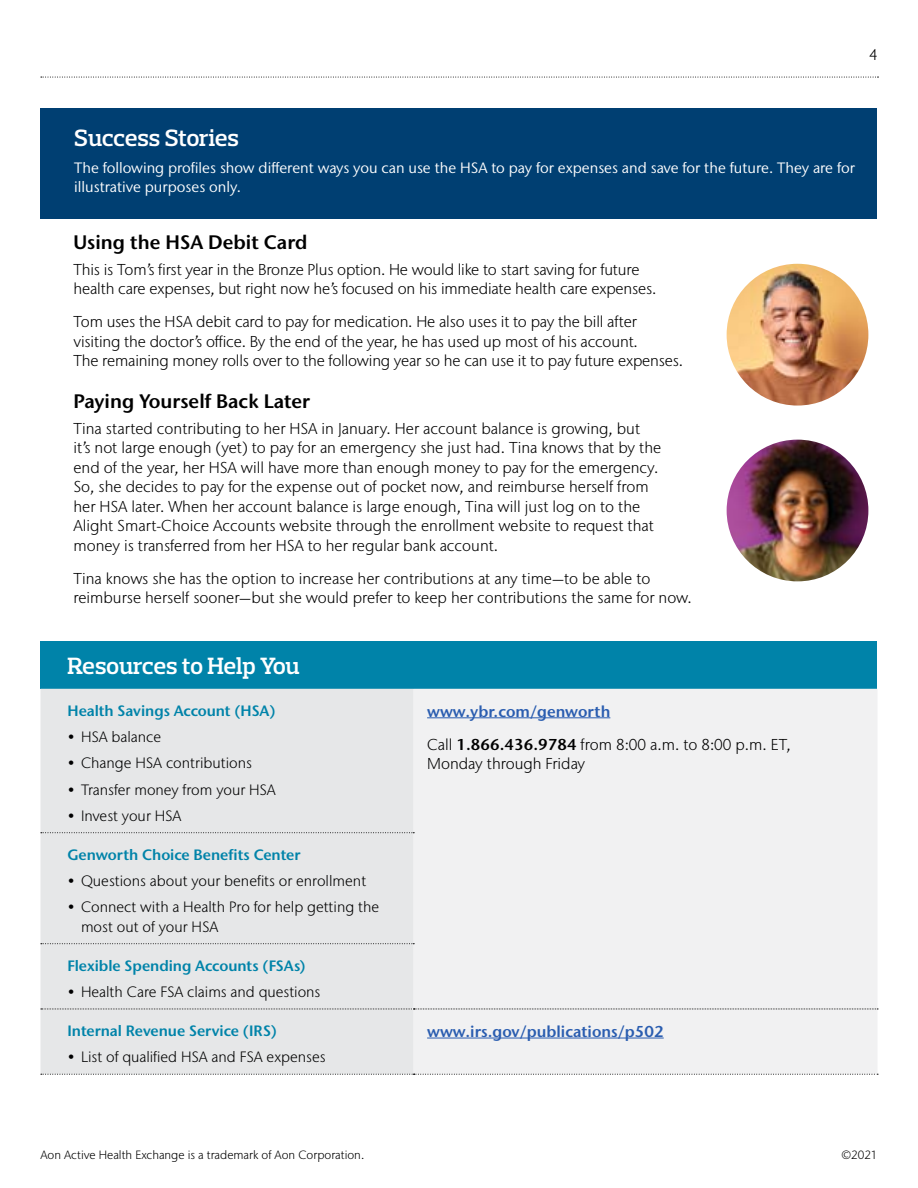
<style>
.page{position:relative;width:918px;height:1188px;background:#fff}
.page>*{position:absolute;margin:0;border:0;box-sizing:border-box;transform-origin:0 0}
.t1{font:600 24px "Prelo Slab";letter-spacing:-.01em;color:#fff}
.t2{font:600 19.5px "Stone Sans IIITC Pro";color:#000}
.t3{font:300 15.75px/19.5px "Stone Sans IIITC Pro";color:#000}
.t4{font:600 15.75px "Stone Sans IIITC Pro";color:#2a5db0}
.t5{font:300 15px/19.5px "Stone Sans IIITC Pro";color:#000}
.t6{font:15px/19.5px "Stone Sans IIITC Pro";color:#fff}
.t7{font:600 15px "Stone Sans IIITC Pro";letter-spacing:-.005em;color:#0083a9}
.t8{font:300 12px "Stone Sans IIITC Pro";color:#000}
.s1{font-weight:600;color:#2a5db0}
.s2{font-weight:600}
</style>
<div class="page">
<svg style="left:41px;top:77px;width:838px;height:1px"></svg>
<div style="left:40px;top:108px;width:838px;height:110px;background:#003f72"></div>
<div style="left:40px;top:642px;width:838px;height:47px;background:#0083a9"></div>
<div style="left:40px;top:689px;width:374px;height:385px;background:#e6e7e8"></div>
<div style="left:414px;top:689px;width:464px;height:385px;background:#f1f1f2"></div>
<svg style="left:41px;top:832px;width:373px;height:1px"></svg>
<svg style="left:41px;top:943px;width:373px;height:1px"></svg>
<svg style="left:41px;top:1009px;width:837px;height:1px"></svg>
<svg style="left:41px;top:1074px;width:837px;height:1px"></svg>
<hr style="left:427px;top:717px;width:183px;height:1px;background:#2a5db0">
<hr style="left:427px;top:1038px;width:237px;height:1px;background:#2a5db0">
<img style="left:727px;top:264px;width:141px;height:142px;border-radius:71px">
<img style="left:727px;top:440px;width:141px;height:141px;border-radius:71px">
<p class="t3" style="left:869px;top:44px;width:10px">4</p>
<h1 class="t1" style="left:74px;top:123px;width:166px">Success Stories</h1>
<p class="t6" style="left:74px;top:157px;width:782px">The following profiles show different ways you can use the HSA to pay for expenses and save for the future. They are for illustrative purposes only.</p>
<p class="t2" style="left:73px;top:229px;width:236px">Using the HSA Debit Card</p>
<p class="t3" style="left:73px;top:259px;width:585px">This is Tom’s first year in the Bronze Plus option. He would like to start saving for future health care expenses, but right now he’s focused on his immediate health care expenses.</p>
<p class="t3" style="left:73px;top:312px;width:611px">Tom uses the HSA debit card to pay for medication. He also uses it to pay the bill after visiting the doctor’s office. By the end of the year, he has used up most of his account.<br>The remaining money rolls over to the following year so he can use it to pay future expenses.</p>
<p class="t2" style="left:73px;top:388px;width:238px">Paying Yourself Back Later</p>
<p class="t3" style="left:73px;top:418px;width:589px">Tina started contributing to her HSA in January. Her account balance is growing, but<br>it’s not large enough (yet) to pay for an emergency she just had. Tina knows that by the end of the year, her HSA will have more than enough money to pay for the emergency.<br>So, she decides to pay for the expense out of pocket now, and reimburse herself from her HSA later. When her account balance is large enough, Tina will just log on to the Alight Smart-Choice Accounts website through the enrollment website to request that money is transferred from her HSA to her regular bank account.</p>
<p class="t3" style="left:73px;top:568px;width:620px">Tina knows she has the option to increase her contributions at any time—to be able to reimburse herself sooner—but she would prefer to keep her contributions the same for now.</p>
<h1 class="t1" style="left:68px;top:651px;width:234px">Resources to Help You</h1>
<p class="t7" style="left:68px;top:701px;width:210px">Health Savings Account (HSA)</p>
<p class="t5" style="left:68px;top:727px;width:95px">• HSA balance</p>
<p class="t5" style="left:68px;top:753px;width:186px">• Change HSA contributions</p>
<p class="t5" style="left:68px;top:780px;width:210px">• Transfer money from your HSA</p>
<p class="t5" style="left:68px;top:806px;width:115px">• Invest your HSA</p>
<p class="t7" style="left:68px;top:845px;width:234px">Genworth Choice Benefits Center</p>
<p class="t5" style="left:68px;top:871px;width:300px">• Questions about your benefits or enrollment</p>
<p class="t5" style="left:81px;top:897px;width:300px;text-indent:-14px">• Connect with a Health Pro for help getting the most out of your HSA</p>
<p class="t7" style="left:68px;top:956px;width:240px">Flexible Spending Accounts (FSAs)</p>
<p class="t5" style="left:68px;top:982px;width:254px">• Health Care FSA claims and questions</p>
<p class="t7" style="left:68px;top:1021px;width:211px">Internal Revenue Service (IRS)</p>
<p class="t5" style="left:68px;top:1047px;width:260px">• List of qualified HSA and FSA expenses</p>
<p class="t3" style="left:427px;top:695px;width:365px;line-height:33px"><span class="s1">www.ybr.com/genworth<br></span>Call <span class="s2">1.866.436.9784</span> from 8:00 a.m. to 8:00 p.m. ET,</p>
<p class="t3" style="left:427px;top:754px;width:160px">Monday through Friday</p>
<p class="t4" style="left:427px;top:1021px;width:238px">www.irs.gov/publications/p502</p>
<p class="t8" style="left:40px;top:1147px;width:325px">Aon Active Health Exchange is a trademark of Aon Corporation.</p>
<p class="t8" style="left:842px;top:1147px;width:37px">©2021</p>
</div>
